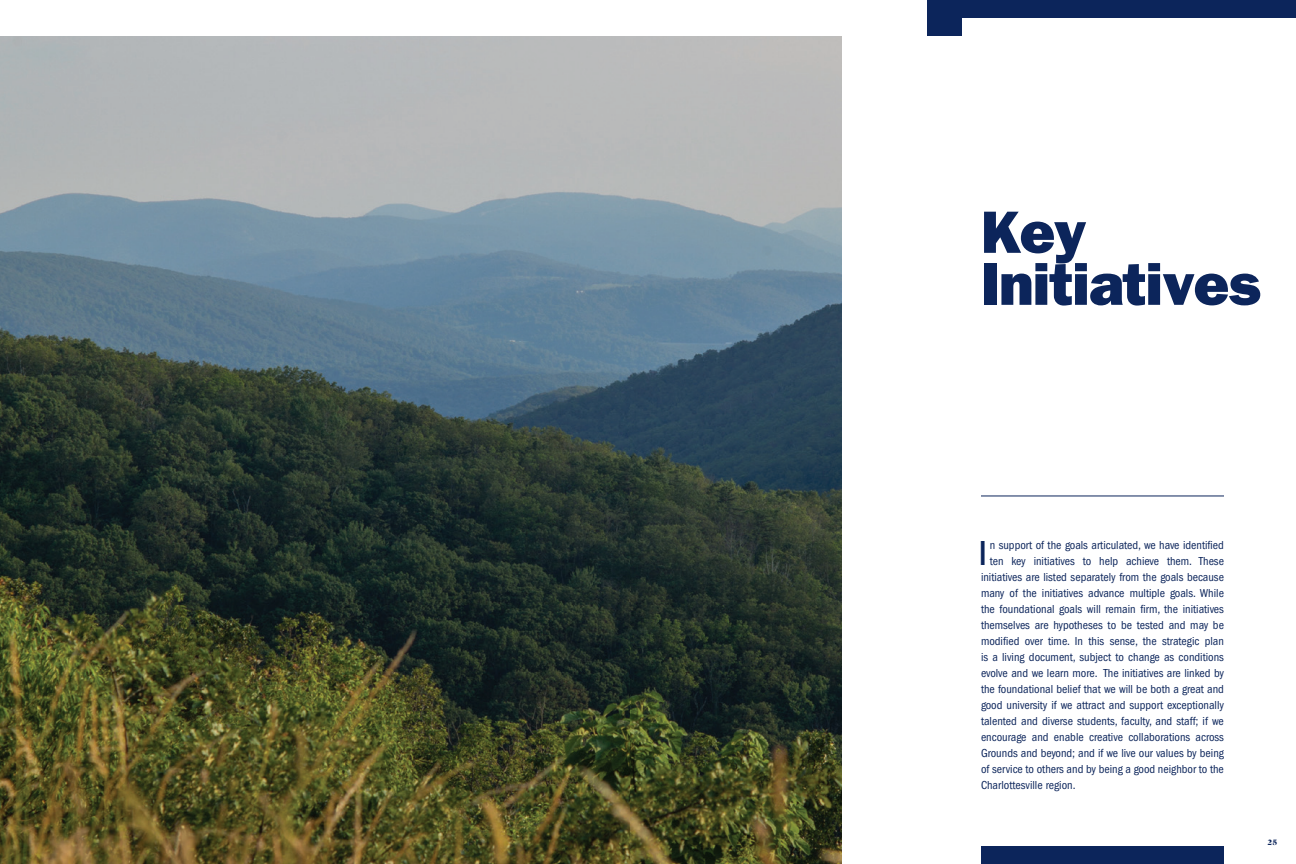
<style>
.page{position:relative;width:1296px;height:864px;background:#fff}
.page>*{position:absolute;margin:0;border:0;box-sizing:border-box;transform-origin:0 0}
.t1{font:60px/52px "ITC Franklin Gothic Std Hvy";letter-spacing:-.02em;color:#0c255b}
.t2{font:36px "ITC Franklin Gothic Std Dm X Cp";color:#0c255b}
.t3{font:condensed 12px "ITC Franklin Gothic Std";color:#0c255b}
.t4{font:8px "Caslon Graphique";color:#0c255b}
</style>
<div class="page">
<img style="left:0;top:36px;width:630px;height:828px">
<hr style="left:981px;top:496px;width:243px;height:1px;background:#0c255b">
<div style="left:927px;top:0;width:369px;height:18px;background:#0c255b"></div>
<div style="left:927px;top:18px;width:35px;height:18px;background:#0c255b"></div>
<div style="left:981px;top:846px;width:243px;height:18px;background:#0c255b"></div>
<img style="left:630px;top:36px;width:212px;height:828px">
<p class="t1" style="left:981px;top:206px;width:281px">Key<br>Initiatives</p>
<p class="t2" style="left:979px;top:534px;width:8px">I</p>
<p class="t3" style="left:990px;top:538px;width:236px">n support of the goals articulated, we have identified</p>
<p class="t3" style="left:990px;top:554px;width:236px">ten key initiatives to help achieve them. These</p>
<p class="t3" style="left:981px;top:570px;width:245px">initiatives are listed separately from the goals because</p>
<p class="t3" style="left:981px;top:586px;width:245px">many of the initiatives advance multiple goals. While</p>
<p class="t3" style="left:981px;top:602px;width:244px">the foundational goals will remain firm, the initiatives</p>
<p class="t3" style="left:981px;top:618px;width:244px">themselves are hypotheses to be tested and may be</p>
<p class="t3" style="left:981px;top:634px;width:245px">modified over time. In this sense, the strategic plan</p>
<p class="t3" style="left:981px;top:650px;width:244px">is a living document, subject to change as conditions</p>
<p class="t3" style="left:981px;top:666px;width:245px">evolve and we learn more. The initiatives are linked by</p>
<p class="t3" style="left:981px;top:682px;width:244px">the foundational belief that we will be both a great and</p>
<p class="t3" style="left:981px;top:698px;width:245px">good university if we attract and support exceptionally</p>
<p class="t3" style="left:981px;top:714px;width:244px">talented and diverse students, faculty, and staff; if we</p>
<p class="t3" style="left:981px;top:730px;width:245px">encourage and enable creative collaborations across</p>
<p class="t3" style="left:981px;top:746px;width:245px">Grounds and beyond; and if we live our values by being</p>
<p class="t3" style="left:981px;top:762px;width:244px">of service to others and by being a good neighbor to the</p>
<p class="t3" style="left:981px;top:778px;width:96px">Charlottesville region.</p>
<p class="t4" style="left:1268px;top:838px;width:11px">25</p>
</div>
